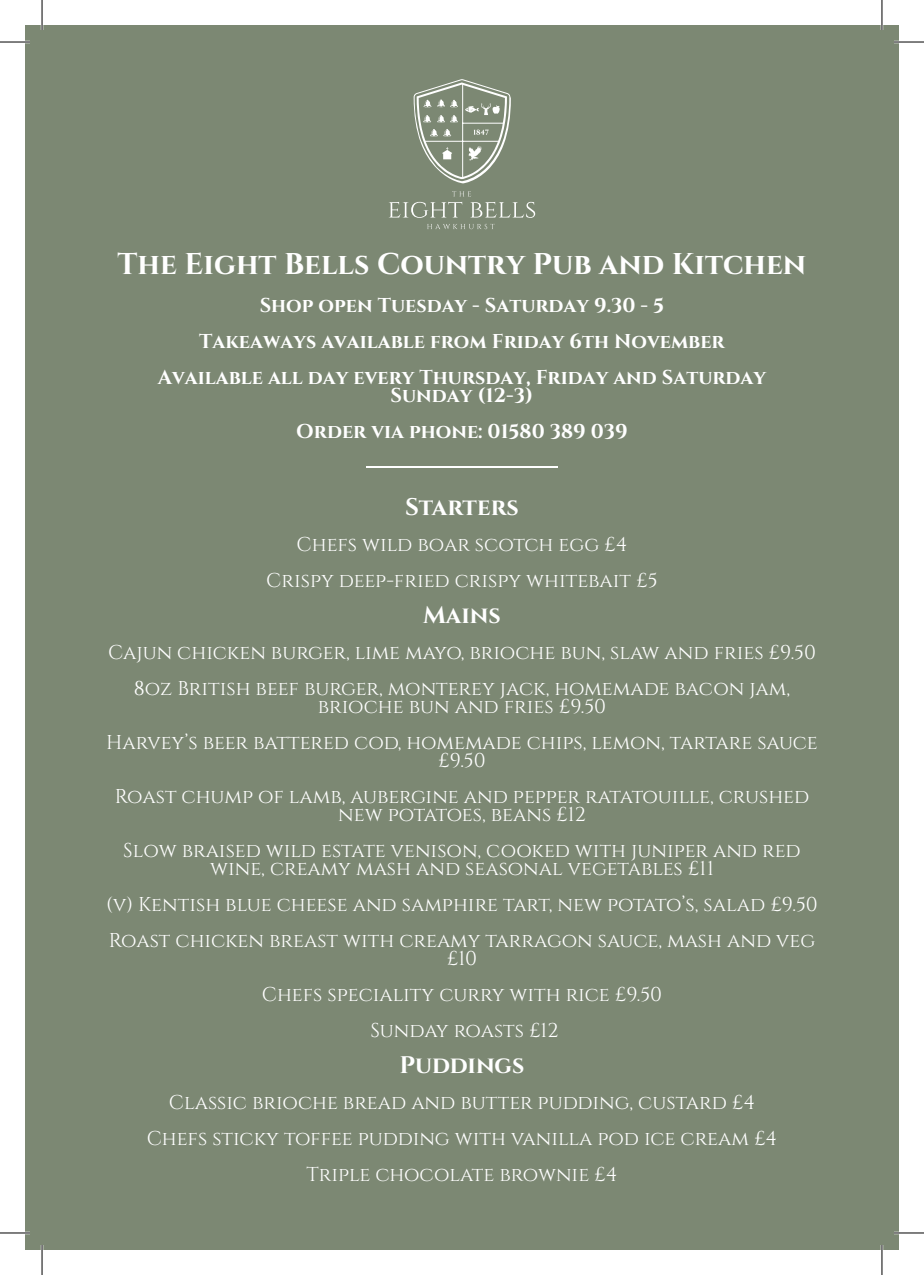
<style>
.page{position:relative;width:924px;height:1275px;background:#fff}
.page>*{position:absolute;margin:0;border:0;box-sizing:border-box;transform-origin:0 0}
.t1{font:700 30px "Cinzel";color:#fff}
.t2{font:700 24px "Cinzel";color:#fff}
.t3{font:20px/18px "Cinzel";color:#fff;text-align:center}
.t4{font:700 20px "Cinzel";color:#fff}
</style>
<div class="page">
<div style="left:25px;top:25px;width:873px;height:1225px;background:#7c8873"></div>
<svg style="left:389px;top:202px;width:73px;height:16px"></svg>
<svg style="left:470px;top:202px;width:65px;height:16px"></svg>
<svg style="left:452px;top:191px;width:19px;height:5px"></svg>
<svg style="left:427px;top:224px;width:67px;height:5px"></svg>
<svg style="left:413px;top:79px;width:97px;height:104px"></svg>
<hr style="left:462px;top:83px;width:1px;height:95px;background:#fff">
<hr style="left:462px;top:123px;width:41px;height:1px;background:#fff">
<hr style="left:425px;top:141px;width:74px;height:1px;background:#fff">
<hr style="left:366px;top:466px;width:191px;height:2px;background:#fff">
<hr style="left:0;top:41px;width:30px;height:2px;background:#fff">
<hr style="left:893px;top:41px;width:30px;height:2px;background:#fff">
<hr style="left:0;top:1231px;width:30px;height:3px;background:#fff">
<hr style="left:893px;top:1231px;width:30px;height:3px;background:#fff">
<hr style="left:41px;top:0;width:2px;height:30px;background:#fff">
<hr style="left:41px;top:1245px;width:2px;height:30px;background:#fff">
<hr style="left:880px;top:0;width:2px;height:30px;background:#fff">
<hr style="left:880px;top:1245px;width:2px;height:30px;background:#fff">
<hr style="left:0;top:42px;width:30px;height:1px;background:#000">
<hr style="left:893px;top:42px;width:30px;height:1px;background:#000">
<hr style="left:0;top:1232px;width:30px;height:1px;background:#000">
<hr style="left:893px;top:1232px;width:30px;height:1px;background:#000">
<hr style="left:42px;top:0;width:1px;height:30px;background:#000">
<hr style="left:42px;top:1245px;width:1px;height:30px;background:#000">
<hr style="left:881px;top:0;width:1px;height:30px;background:#000">
<hr style="left:881px;top:1245px;width:1px;height:30px;background:#000">
<p class="t1" style="left:118px;top:246px;width:690px">The Eight Bells Country Pub and Kitchen</p>
<p class="t4" style="left:259px;top:293px;width:406px">Shop open Tuesday - Saturday 9.30 - 5</p>
<p class="t4" style="left:199px;top:329px;width:527px">Takeaways available from Friday 6th November</p>
<p class="t4" style="left:158px;top:365px;width:609px">Available all day every Thursday, Friday and Saturday</p>
<p class="t4" style="left:390px;top:383px;width:144px">Sunday (12-3)</p>
<p class="t4" style="left:296px;top:419px;width:333px">Order via phone: 01580 389 039</p>
<p class="t2" style="left:405px;top:492px;width:115px">Starters</p>
<p class="t3" style="left:296px;top:536px;width:332px">Chefs wild boar scotch egg £4</p>
<p class="t3" style="left:266px;top:572px;width:392px">Crispy deep-fried crispy whitebait £5</p>
<p class="t2" style="left:423px;top:600px;width:79px">Mains</p>
<p class="t3" style="left:108px;top:644px;width:709px">Cajun chicken burger, lime mayo, brioche bun, slaw and fries £9.50</p>
<p class="t3" style="left:134px;top:680px;width:657px">8oz British beef burger, monterey jack, homemade bacon jam, brioche bun and fries £9.50</p>
<p class="t3" style="left:106px;top:734px;width:713px">Harvey’s beer battered cod, homemade chips, lemon, tartare sauce £9.50</p>
<p class="t3" style="left:115px;top:788px;width:695px">Roast chump of lamb, aubergine and pepper ratatouille, crushed new potatoes, beans £12</p>
<p class="t3" style="left:123px;top:842px;width:678px">Slow braised wild estate venison, cooked with juniper and red wine, creamy mash and seasonal vegetables £11</p>
<p class="t3" style="left:106px;top:896px;width:712px">(v) Kentish blue cheese and samphire tart, new potato’s, salad £9.50</p>
<p class="t3" style="left:109px;top:932px;width:707px">Roast chicken breast with creamy tarragon sauce, mash and veg £10</p>
<p class="t3" style="left:262px;top:986px;width:401px">Chefs speciality curry with rice £9.50</p>
<p class="t3" style="left:370px;top:1022px;width:190px">Sunday roasts £12</p>
<p class="t2" style="left:399px;top:1050px;width:126px">Puddings</p>
<p class="t3" style="left:169px;top:1094px;width:587px">Classic brioche bread and butter pudding, custard £4</p>
<p class="t3" style="left:147px;top:1130px;width:631px">Chefs sticky toffee pudding with vanilla pod ice cream £4</p>
<p class="t3" style="left:306px;top:1166px;width:312px">Triple chocolate brownie £4</p>
</div>
